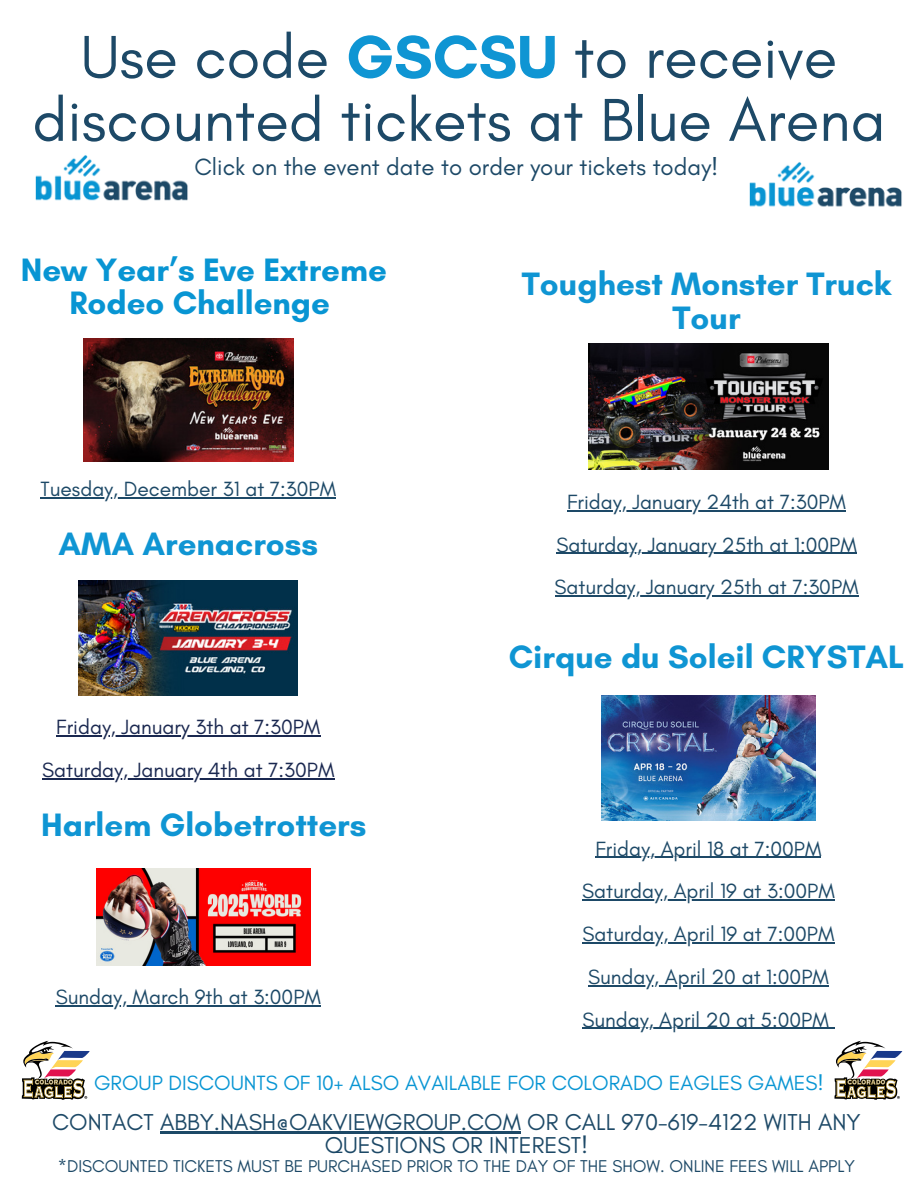
<style>
.page{position:relative;width:918px;height:1188px;background:#fff}
.page>*{position:absolute;margin:0;border:0;box-sizing:border-box;transform-origin:0 0}
.t1{font:61.65px/63px "Glacial Indifference";color:#1d4967;text-align:center}
.t2{font:700 33px/33.8px "Glacial Indifference";color:#0f95d3;text-align:center}
.t3{font:700 33px/33.8px "Glacial Indifference";color:#0895d3;text-align:center}
.t4{font:24px "Glacial Indifference";color:#1d4967}
.t5{font:23.4px/23.7px "Glacial Indifference";color:#1d4967;text-align:center}
.t6{font:21px "Glacial Indifference";color:#1d4967}
.t7{font:21px "Glacial Indifference";color:#0895d3}
.t8{font:21px "Glacial Indifference";color:#1a2850}
.t9{font:17.4px "Glacial Indifference";color:#1d4967}
.s1{font-weight:700;color:#0f95d3}
</style>
<div class="page">
<img style="left:750px;top:162px;width:152px;height:45px">
<img style="left:84px;top:339px;width:209px;height:122px">
<img style="left:588px;top:343px;width:240px;height:126px">
<img style="left:602px;top:695px;width:214px;height:125px">
<img style="left:79px;top:580px;width:218px;height:115px">
<img style="left:97px;top:869px;width:214px;height:97px">
<img style="left:35px;top:155px;width:153px;height:46px">
<svg style="left:21px;top:1040px;width:69px;height:60px"></svg>
<svg style="left:834px;top:1040px;width:69px;height:60px"></svg>
<hr style="left:41px;top:497px;width:295px;height:1px;background:#1d4967">
<hr style="left:567px;top:510px;width:279px;height:1px;background:#1d4967">
<hr style="left:556px;top:553px;width:301px;height:1px;background:#1d4967">
<hr style="left:555px;top:596px;width:304px;height:1px;background:#1d4967">
<hr style="left:56px;top:735px;width:264px;height:2px;background:#1a2850">
<hr style="left:42px;top:778px;width:292px;height:1px;background:#1a2850">
<hr style="left:595px;top:857px;width:226px;height:1px;background:#1d4967">
<hr style="left:582px;top:900px;width:253px;height:1px;background:#1d4967">
<hr style="left:582px;top:942px;width:253px;height:1px;background:#1d4967">
<hr style="left:588px;top:985px;width:241px;height:1px;background:#1d4967">
<hr style="left:582px;top:1028px;width:247px;height:1px;background:#1d4967">
<hr style="left:56px;top:1005px;width:265px;height:1px;background:#1d4967">
<hr style="left:160px;top:1132px;width:361px;height:2px;background:#1d4967">
<h2 class="t1" style="left:32px;top:25px;width:855px">Use code <span class="s1">GSCSU</span> to receive discounted tickets at Blue Arena</h2>
<p class="t4" style="left:194px;top:152px;width:526px">Click on the event date to order your tickets today!</p>
<h5 class="t3" style="left:21px;top:252px;width:368px">New Year’s Eve Extreme<br>Rodeo Challenge</h5>
<h5 class="t6" style="left:41px;top:476px;width:297px">Tuesday, December 31 at 7:30PM</h5>
<h2 class="t2" style="left:59px;top:526px;width:261px">AMA Arenacross</h2>
<h2 class="t8" style="left:56px;top:714px;width:266px">Friday, January 3th at 7:30PM</h2>
<p class="t8" style="left:42px;top:757px;width:294px">Saturday, January 4th at 7:30PM</p>
<h5 class="t2" style="left:41px;top:807px;width:327px">Harlem Globetrotters</h5>
<p class="t6" style="left:56px;top:984px;width:267px">Sunday, March 9th at 3:00PM</p>
<p class="t2" style="left:522px;top:267px;width:371px">Toughest Monster Truck<br>Tour</p>
<h5 class="t6" style="left:567px;top:489px;width:280px">Friday, January 24th at 7:30PM</h5>
<h5 class="t6" style="left:556px;top:532px;width:302px">Saturday, January 25th at 1:00PM</h5>
<h5 class="t6" style="left:555px;top:575px;width:305px">Saturday, January 25th at 7:30PM</h5>
<h2 class="t2" style="left:509px;top:639px;width:397px">Cirque du Soleil CRYSTAL</h2>
<h5 class="t6" style="left:595px;top:836px;width:227px">Friday, April 18 at 7:00PM</h5>
<h5 class="t6" style="left:582px;top:879px;width:254px">Saturday, April 19 at 3:00PM</h5>
<h5 class="t6" style="left:582px;top:921px;width:254px">Saturday, April 19 at 7:00PM</h5>
<h5 class="t6" style="left:588px;top:964px;width:242px">Sunday, April 20 at 1:00PM</h5>
<h5 class="t6" style="left:582px;top:1007px;width:248px">Sunday, April 20 at 5:00PM</h5>
<p class="t7" style="left:94px;top:1070px;width:731px">GROUP DISCOUNTS OF 10+ ALSO AVAILABLE FOR COLORADO EAGLES GAMES!</p>
<p class="t5" style="left:52px;top:1109px;width:810px">CONTACT ABBY.NASH@OAKVIEWGROUP.COM OR CALL 970-619-4122 WITH ANY<br>QUESTIONS OR INTEREST!</p>
<h4 class="t9" style="left:58px;top:1156px;width:799px">*DISCOUNTED TICKETS MUST BE PURCHASED PRIOR TO THE DAY OF THE SHOW. ONLINE FEES WILL APPLY</h4>
</div>
